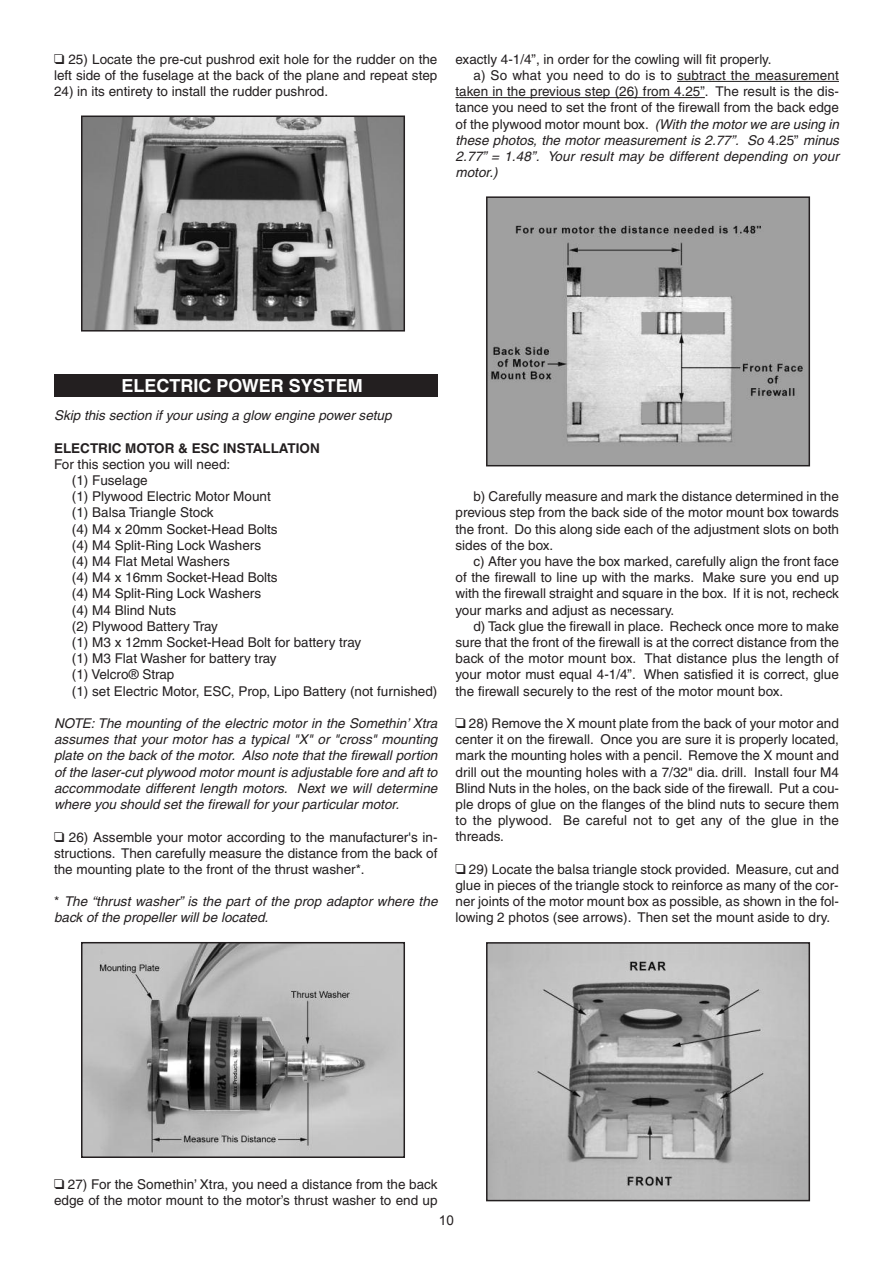
<style>
.page{position:relative;width:893px;height:1263px;background:#fff}
.page>*{position:absolute;margin:0;border:0;box-sizing:border-box;transform-origin:0 0}
.t1{font:700 18px "Helvetica";color:#fff}
.t2{font:13.5px/16.2px "Helvetica";color:#231f20;text-align:justify}
.t3{font:italic 13.5px/16.2px "Helvetica";color:#231f20;text-align:justify}
.t4{font:700 13.5px "Helvetica";color:#231f20}
.t5{font:13.5px "Arial";color:#231f20}
.s1{font-family:"Arial Unicode MS"}
.s2{font-style:italic}
.s3{font-style:normal}
</style>
<div class="page">
<hr style="left:677px;top:81px;width:162px;height:1px;background:#231f20">
<hr style="left:455px;top:97px;width:250px;height:1px;background:#231f20">
<div style="left:54px;top:374px;width:383px;height:23px;background:#231f20"></div>
<img style="left:489px;top:199px;width:318px;height:264px">
<div style="left:486px;top:196px;width:324px;height:270px;border:2px solid #231f20"></div>
<img style="left:84px;top:945px;width:318px;height:210px">
<div style="left:81px;top:942px;width:324px;height:216px;border:2px solid #231f20"></div>
<img style="left:489px;top:945px;width:318px;height:253px">
<div style="left:486px;top:942px;width:324px;height:259px;border:2px solid #231f20"></div>
<img style="left:84px;top:119px;width:318px;height:210px">
<div style="left:81px;top:116px;width:324px;height:216px;border:2px solid #231f20"></div>
<p class="t2" style="left:54px;top:52px;width:385px"><span class="s1">❑</span> 25) Locate the pre-cut pushrod exit hole for the rudder on the left side of the fuselage at the back of the plane and repeat step</p>
<p class="t2" style="left:54px;top:85px;width:276px">24) in its entirety to install the rudder pushrod.</p>
<p class="t2" style="left:455px;top:52px;width:317px">exactly 4-1/4”, in order for the cowling will fit properly.</p>
<p class="t2" style="left:473px;top:68px;width:367px">a) So what you need to do is to subtract the measurement</p>
<p class="t2" style="left:455px;top:85px;width:385px">taken in the previous step (26) from 4.25”. The result is the dis-</p>
<p class="t2" style="left:455px;top:101px;width:385px">tance you need to set the front of the firewall from the back edge</p>
<p class="t2" style="left:455px;top:117px;width:385px">of the plywood motor mount box. <span class="s2">(With the motor we are using in</span></p>
<p class="t3" style="left:455px;top:133px;width:385px">these photos, the motor measurement is 2.77”. So <span class="s3">4.25”</span> minus</p>
<p class="t3" style="left:455px;top:149px;width:385px">2.77” = 1.48”. Your result may be different depending on your</p>
<p class="t3" style="left:455px;top:166px;width:44px">motor.)</p>
<h1 class="t1" style="left:122px;top:379px;width:243px">ELECTRIC POWER SYSTEM</h1>
<p class="t3" style="left:54px;top:409px;width:339px">Skip this section if your using a glow engine power setup</p>
<p class="t4" style="left:54px;top:443px;width:267px">ELECTRIC MOTOR &amp; ESC INSTALLATION</p>
<p class="t2" style="left:72px;top:457px;width:367px;text-align:left;text-indent:-18px">For this section you will need:<br>(1) Fuselage<br>(1) Plywood Electric Motor Mount<br>(1) Balsa Triangle Stock<br>(4) M4 x 20mm Socket-Head Bolts<br>(4) M4 Split-Ring Lock Washers<br>(4) M4 Flat Metal Washers<br>(4) M4 x 16mm Socket-Head Bolts<br>(4) M4 Split-Ring Lock Washers<br>(4) M4 Blind Nuts<br>(2) Plywood Battery Tray<br>(1) M3 x 12mm Socket-Head Bolt for battery tray<br>(1) M3 Flat Washer for battery tray<br>(1) Velcro® Strap<br>(1) set Electric Motor, ESC, Prop, Lipo Battery (not furnished)</p>
<p class="t3" style="left:54px;top:716px;width:385px">NOTE: The mounting of the electric motor in the Somethin’ Xtra assumes that your motor has a typical "X" or "cross" mounting plate on the back of the motor. Also note that the firewall portion of the laser-cut plywood motor mount is adjustable fore and aft to accommodate different length motors. Next we will determine where you should set the firewall for your particular motor.</p>
<p class="t2" style="left:54px;top:830px;width:385px"><span class="s1">❑</span> 26) Assemble your motor according to the manufacturer's in&shy;structions. Then carefully measure the distance from the back of the mounting plate to the front of the thrust washer*.</p>
<p class="t3" style="left:54px;top:895px;width:385px"><span class="s3">*</span> The “thrust washer” is the part of the prop adaptor where the back of the propeller will be located.</p>
<p class="t2" style="left:455px;top:490px;width:385px;text-indent:18px">b) Carefully measure and mark the distance determined in the previous step from the back side of the motor mount box towards the front. Do this along side each of the adjustment slots on both sides of the box.</p>
<p class="t2" style="left:455px;top:554px;width:385px;text-indent:18px">c) After you have the box marked, carefully align the front face of the firewall to line up with the marks. Make sure you end up with the firewall straight and square in the box. If it is not, recheck your marks and adjust as necessary.</p>
<p class="t2" style="left:455px;top:619px;width:385px;text-indent:18px">d) Tack glue the firewall in place. Recheck once more to make sure that the front of the firewall is at the correct distance from the back of the motor mount box. That distance plus the length of your motor must equal 4-1/4”. When satisfied it is correct, glue the firewall securely to the rest of the motor mount box.</p>
<p class="t2" style="left:455px;top:716px;width:385px"><span class="s1">❑</span> 28) Remove the X mount plate from the back of your motor and center it on the firewall. Once you are sure it is properly located, mark the mounting holes with a pencil. Remove the X mount and drill out the mounting holes with a 7/32" dia. drill. Install four M4<br>Blind Nuts in the holes, on the back side of the firewall. Put a cou&shy;ple drops of glue on the flanges of the blind nuts to secure them to the plywood. Be careful not to get any of the glue in the threads.</p>
<p class="t2" style="left:455px;top:862px;width:385px"><span class="s1">❑</span> 29) Locate the balsa triangle stock provided. Measure, cut and glue in pieces of the triangle stock to reinforce as many of the cor&shy;ner joints of the motor mount box as possible, as shown in the fol&shy;lowing 2 photos (see arrows). Then set the mount aside to dry.</p>
<p class="t2" style="left:54px;top:1177px;width:385px"><span class="s1">❑</span> 27) For the Somethin’ Xtra, you need a distance from the back edge of the motor mount to the motor’s thrust washer to end up</p>
<p class="t5" style="left:439px;top:1212px;width:17px">10</p>
</div>
